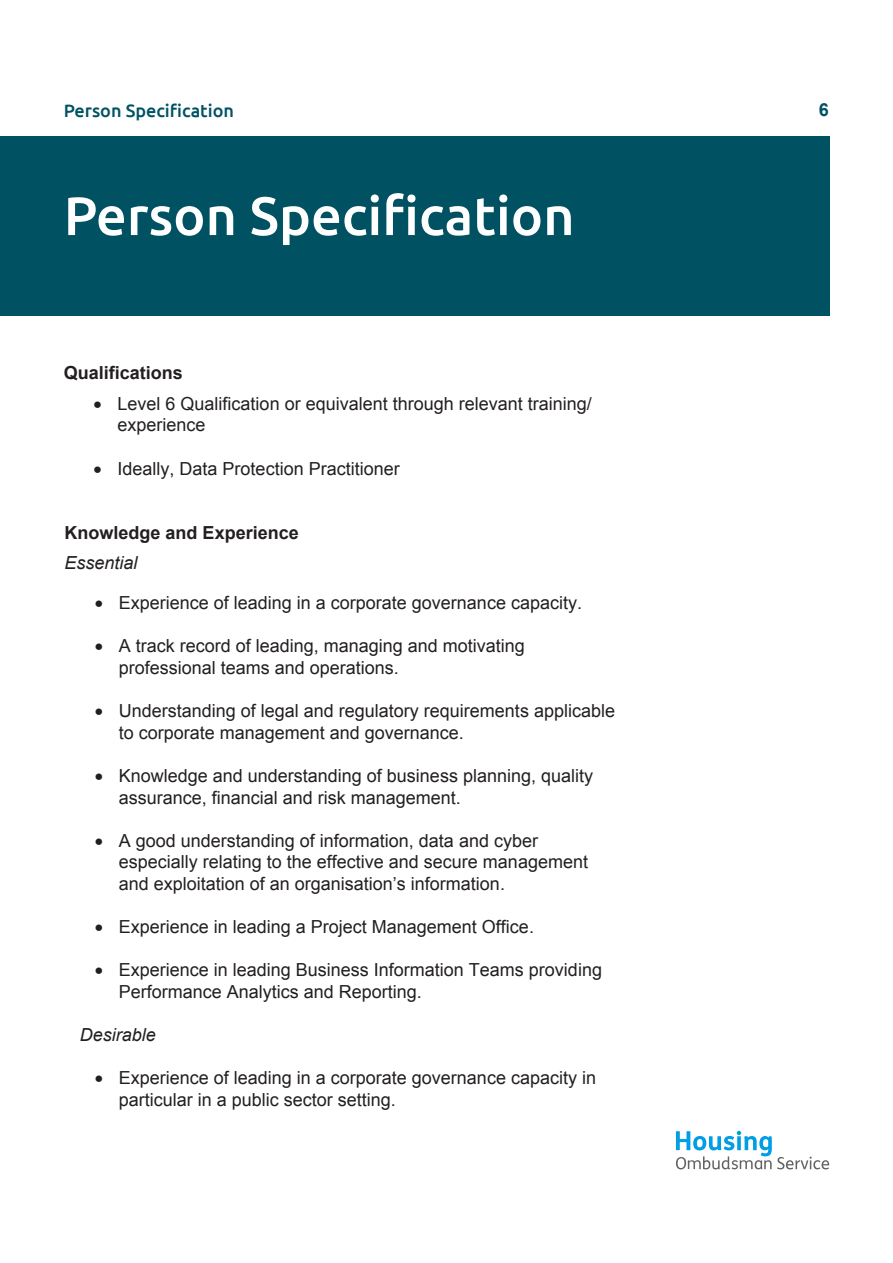
<style>
.page{position:relative;width:893px;height:1263px;background:#fff}
.page>*{position:absolute;margin:0;border:0;box-sizing:border-box;transform-origin:0 0}
.t1{font:500 54px "Ubuntu";color:#fff}
.t2{font:18px/21.6px "Arial";color:#231f20}
.t3{font:18px/21.6px "Arial";color:#231f20}
.Body1{font:700 18px/30px "Arial";color:#231f20}
.Top_Left{font:500 18px "Ubuntu";color:#005263}
.t4{font:italic 18px "Arial";color:#231f20}
.Top_Right{font:700 18px "Arial";color:#005263}
.s1{font-weight:400;font-style:italic}
.s2{font-style:inherit}
</style>
<div class="page">
<svg style="left:676px;top:1131px;width:153px;height:38px"></svg>
<div style="left:0;top:136px;width:829px;height:180px;background:#005263"></div>
<p class="Top_Left" style="left:64px;top:99px;width:172px">Person Specification</p>
<p class="Top_Right" style="left:819px;top:98px;width:12px">6</p>
<h1 class="t1" style="left:64px;top:182px;width:512px">Person Specification</h1>
<p class="Body1" style="left:64px;top:358px;width:121px">Qualifications</p>
<p class="t2" style="left:118px;top:393px;width:476px;text-indent:-24px">• Level 6 Qualification or equivalent through relevant training/ experience</p>
<p class="t2" style="left:94px;top:458px;width:308px">• Ideally, Data Protection Practitioner</p>
<p class="Body1" style="left:65px;top:519px;width:236px">Knowledge and Experience<br><span class="s1">Essential</span></p>
<p class="t2" style="left:95px;top:592px;width:489px">• Experience of leading in a corporate governance capacity<span class="s2">.</span></p>
<p class="t2" style="left:119px;top:635px;width:408px;text-indent:-24px">• A track record of leading, managing and motivating professional teams and operations<span class="s2">.</span></p>
<p class="t2" style="left:119px;top:700px;width:498px;text-indent:-24px">• Understanding of legal and regulatory requirements applicable to corporate management and governance.</p>
<p class="t2" style="left:119px;top:765px;width:476px;text-indent:-24px">• Knowledge and understanding of business planning, quality assurance, financial and risk management<span class="s2">.</span></p>
<p class="t3" style="left:119px;top:830px;width:471px;text-indent:-24px">• A good understanding of information, data and cyber especially relating to the effective and secure management and exploitation of an organisation’s information.</p>
<p class="t3" style="left:95px;top:916px;width:441px">• Experience in leading a Project Management Office.</p>
<p class="t3" style="left:119px;top:959px;width:485px;text-indent:-24px">• Experience in leading Business Information Teams providing<br>Performance Analytics and Reporting.</p>
<p class="t4" style="left:80px;top:1023px;width:78px">Desirable</p>
<p class="t3" style="left:119px;top:1067px;width:479px;text-indent:-24px">• Experience of leading in a corporate governance capacity in particular in a public sector setting.</p>
</div>
